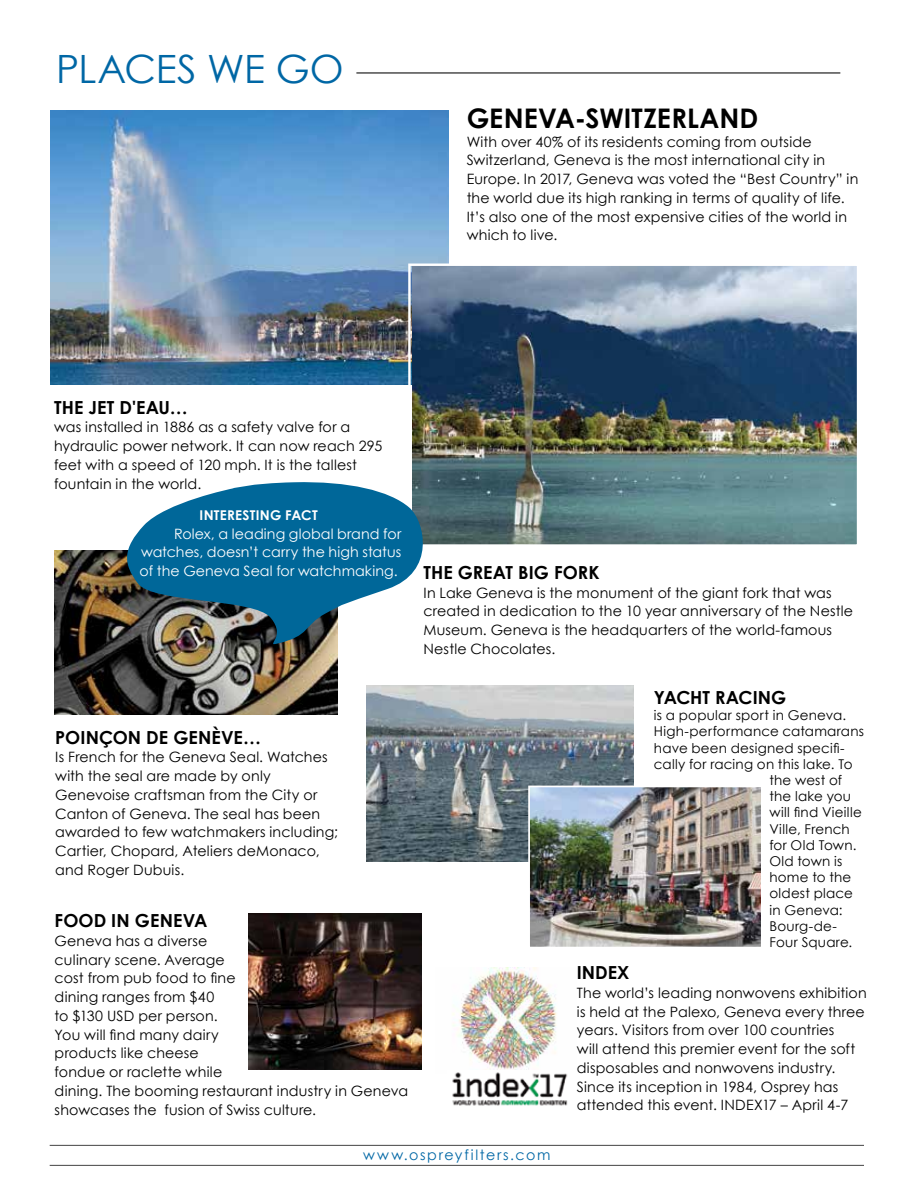
<style>
.page{position:relative;width:918px;height:1188px;background:#fff}
.page>*{position:absolute;margin:0;border:0;box-sizing:border-box;transform-origin:0 0}
.t1{font:39px "Century Gothic";letter-spacing:-.015em;color:#0067a5}
.t2{font:700 27px "Century Gothic";letter-spacing:.005em;color:#000}
.t3{font:700 18px "Century Gothic";letter-spacing:.005em;color:#000}
.t4{font:14.25px/18.8px "Century Gothic";letter-spacing:.01em;color:#000}
.t5{font:14.25px/18.8px "Century Gothic";letter-spacing:.005em;color:#fff;text-align:justify}
.t6{font:14.25px "Century Gothic";letter-spacing:.12em;color:#0067a5}
.t7{font:13.5px "Century Gothic";letter-spacing:.015em;color:#000}
.t8{font:700 13.5px "Century Gothic";letter-spacing:.02em;color:#fff}
</style>
<div class="page">
<hr style="left:50px;top:1145px;width:814px;height:1px;background:#444">
<hr style="left:50px;top:1165px;width:814px;height:1px;background:#444">
<img style="left:51px;top:111px;width:397px;height:273px">
<img style="left:413px;top:267px;width:443px;height:277px">
<div style="left:408px;top:264px;width:451px;height:283px;border:2px solid #fff"></div>
<img style="left:366px;top:686px;width:268px;height:175px">
<img style="left:54px;top:551px;width:284px;height:164px">
<img style="left:248px;top:914px;width:174px;height:155px">
<img style="left:531px;top:789px;width:229px;height:156px">
<div style="left:528px;top:786px;width:235px;height:162px;border:2px solid #fff"></div>
<svg style="left:122px;top:481px;width:314px;height:166px;fill:#006799"></svg>
<hr style="left:356px;top:72px;width:484px;height:1px;background:#000">
<img style="left:452px;top:968px;width:105px;height:102px">
<img style="left:452px;top:1072px;width:116px;height:34px">
<h1 class="t1" style="left:56px;top:45px;width:289px">PLACES WE GO</h1>
<h2 class="t2" style="left:467px;top:101px;width:293px">GENEVA-SWITZERLAND</h2>
<p class="t4" style="left:467px;top:132px;width:393px">With over 40% of its residents coming from outside Switzerland, Geneva is the most international city in Europe. In 2017, Geneva was voted the “Best Country” in the world due its high ranking in terms of quality of life.<br>It’s also one of the most expensive cities of the world in which to live.</p>
<p class="t3" style="left:54px;top:396px;width:135px">THE JET D'EAU…</p>
<p class="t4" style="left:54px;top:418px;width:330px">was installed in 1886 as a safety valve for a hydraulic power network. It can now reach 295 feet with a speed of 120 mph. It is the tallest fountain in the world.</p>
<p class="t8" style="left:200px;top:506px;width:120px">INTERESTING FACT</p>
<p class="t5" style="left:140px;top:524px;width:263px;text-indent:34px">Rolex, a leading global brand for watches, doesn’t carry the high status of the Geneva Seal for watchmaking.</p>
<p class="t3" style="left:55px;top:726px;width:208px">POINÇON DE GENÈVE…</p>
<p class="t4" style="left:55px;top:748px;width:284px">Is French for the Geneva Seal. Watches with the seal are made by only Genevoise craftsman from the City or Canton of Geneva. The seal has been awarded to few watchmakers including; Cartier, Chopard, Ateliers deMonaco, and Roger Dubuis.</p>
<p class="t3" style="left:55px;top:909px;width:154px">FOOD IN GENEVA</p>
<p class="t4" style="left:55px;top:931px;width:355px">Geneva has a diverse<br>culinary scene. Average<br>cost from pub food to fine<br>dining ranges from $40<br>to $130 USD per person.<br>You will find many dairy<br>products like cheese<br>fondue or raclette while<br>dining. The booming restaurant industry in Geneva showcases the fusion of Swiss culture.</p>
<p class="t3" style="left:423px;top:561px;width:178px">THE GREAT BIG FORK</p>
<p class="t4" style="left:423px;top:583px;width:431px">In Lake Geneva is the monument of the giant fork that was created in dedication to the 10 year anniversary of the Nestle Museum. Geneva is the headquarters of the world-famous Nestle Chocolates.</p>
<p class="t3" style="left:654px;top:686px;width:134px">YACHT RACING</p>
<p class="t7" style="left:654px;top:707px;width:194px">is a popular sport in Geneva.</p>
<p class="t7" style="left:654px;top:723px;width:212px">High-performance catamarans</p>
<p class="t7" style="left:654px;top:740px;width:192px">have been designed specifi-</p>
<p class="t7" style="left:654px;top:756px;width:200px">cally for racing on this lake. To</p>
<p class="t7" style="left:769px;top:772px;width:74px">the west of</p>
<p class="t7" style="left:769px;top:788px;width:83px">the lake you</p>
<p class="t7" style="left:769px;top:804px;width:94px">will find Vieille</p>
<p class="t7" style="left:769px;top:821px;width:82px">Ville, French</p>
<p class="t7" style="left:769px;top:837px;width:89px">for Old Town.</p>
<p class="t7" style="left:769px;top:853px;width:75px">Old town is</p>
<p class="t7" style="left:769px;top:869px;width:83px">home to the</p>
<p class="t7" style="left:769px;top:885px;width:85px">oldest place</p>
<p class="t7" style="left:769px;top:902px;width:75px">in Geneva:</p>
<p class="t7" style="left:769px;top:918px;width:69px">Bourg-de-</p>
<p class="t7" style="left:769px;top:934px;width:84px">Four Square.</p>
<p class="t3" style="left:577px;top:961px;width:54px">INDEX</p>
<p class="t4" style="left:577px;top:983px;width:292px">The world’s leading nonwovens exhibition is held at the Palexo, Geneva every three years. Visitors from over 100 countries<br>will attend this premier event for the soft disposables and nonwovens industry.<br>Since its inception in 1984, Osprey has attended this event. INDEX17 – April 4-7</p>
<p class="t6" style="left:363px;top:1146px;width:189px">www.ospreyfilters.com</p>
</div>
